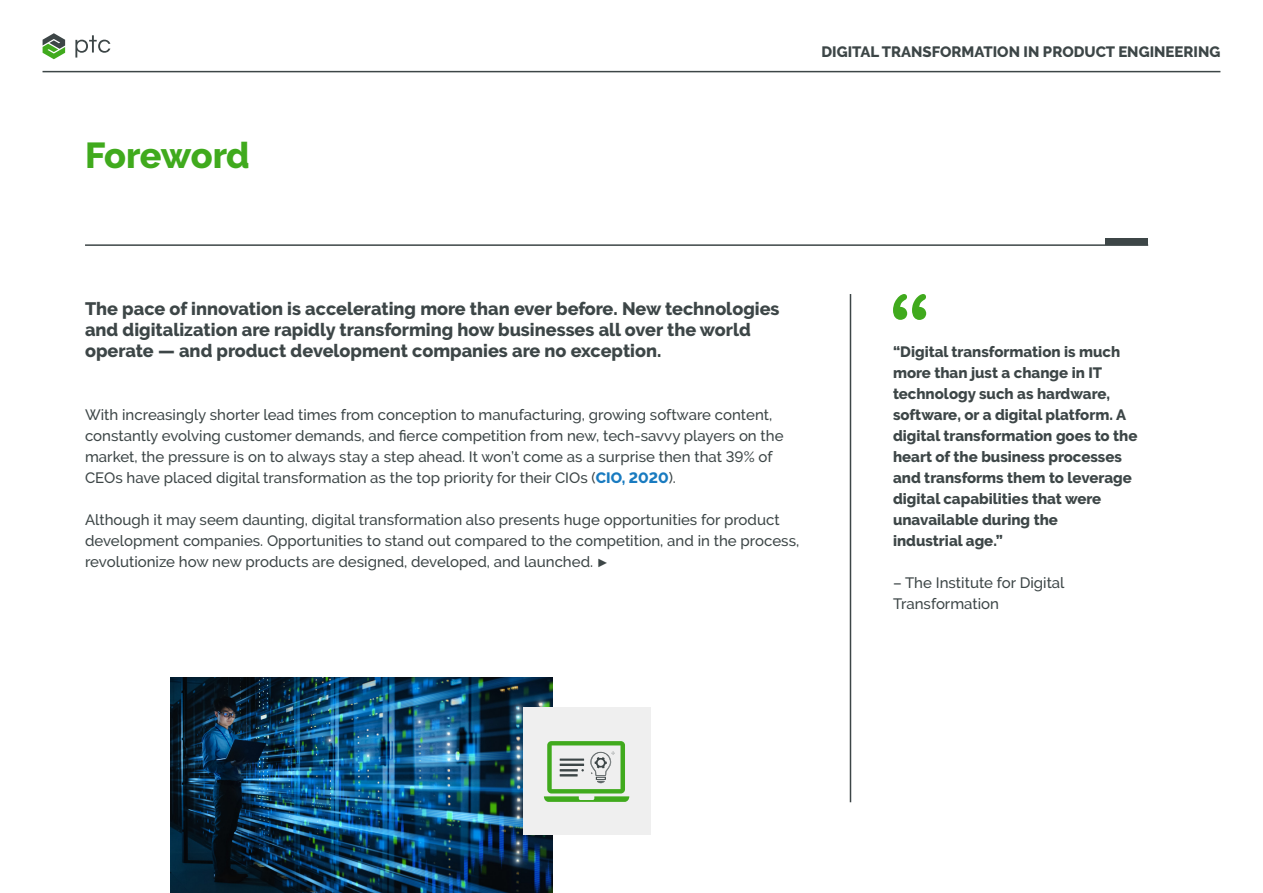
<style>
.page{position:relative;width:1263px;height:893px;background:#fff}
.page>*{position:absolute;margin:0;border:0;box-sizing:border-box;transform-origin:0 0}
.t1{font:800 36px "PTC Raleway";letter-spacing:-.02em;color:#40aa1d}
.t2{font:800 18px/21px "PTC Raleway";color:#3d4647}
.t3{font:500 15px/21px "PTC Raleway";color:#3d4647}
.t4{font:800 15px/21px "PTC Raleway";color:#3d4647}
.s1{font-weight:800;color:#197bc0}
.s2{font-family:"Arial";font-weight:400;font-size:12px}
</style>
<div class="page">
<hr style="left:43px;top:71px;width:1177px;height:1px;background:#3d4647">
<svg style="left:43px;top:33px;width:22px;height:26px"></svg>
<svg style="left:75px;top:35px;width:35px;height:23px"></svg>
<div style="left:1106px;top:239px;width:42px;height:6px;background:#3d4647"></div>
<hr style="left:85px;top:244px;width:1063px;height:2px;background:#3d4647">
<hr style="left:850px;top:294px;width:1px;height:508px;background:#3d4647">
<svg style="left:893px;top:294px;width:33px;height:26px"></svg>
<img style="left:170px;top:678px;width:383px;height:215px">
<div style="left:523px;top:708px;width:127px;height:127px;background:#efefef"></div>
<svg style="left:544px;top:741px;width:85px;height:61px"></svg>
<h1 class="t1" style="left:85px;top:135px;width:166px">Foreword</h1>
<p class="t4" style="left:821px;top:41px;width:400px">DIGITAL TRANSFORMATION IN PRODUCT ENGINEERING</p>
<p class="t2" style="left:85px;top:298px;width:696px">The pace of innovation is accelerating more than ever before. New technologies and digitalization are rapidly transforming how businesses all over the world operate — and product development companies are no exception.</p>
<p class="t3" style="left:85px;top:404px;width:700px">With increasingly shorter lead times from conception to manufacturing, growing software content, constantly evolving customer demands, and fierce competition from new, tech-savvy players on the market, the pressure is on to always stay a step ahead. It won’t come as a surprise then that 39% of CEOs have placed digital transformation as the top priority for their CIOs (<span class="s1">CIO, 2020</span>).</p>
<p class="t3" style="left:85px;top:509px;width:716px">Although it may seem daunting, digital transformation also presents huge opportunities for product development companies. Opportunities to stand out compared to the competition, and in the process, revolutionize how new products are designed, developed, and launched. <span class="s2">►</span></p>
<p class="t4" style="left:893px;top:341px;width:246px">“Digital transformation is much more than just a change in IT technology such as hardware, software, or a digital platform. A digital transformation goes to the heart of the business processes and transforms them to leverage digital capabilities that were unavailable during the<br>industrial age.”</p>
<p class="t3" style="left:893px;top:572px;width:173px">– The Institute for Digital<br>Transformation</p>
</div>
